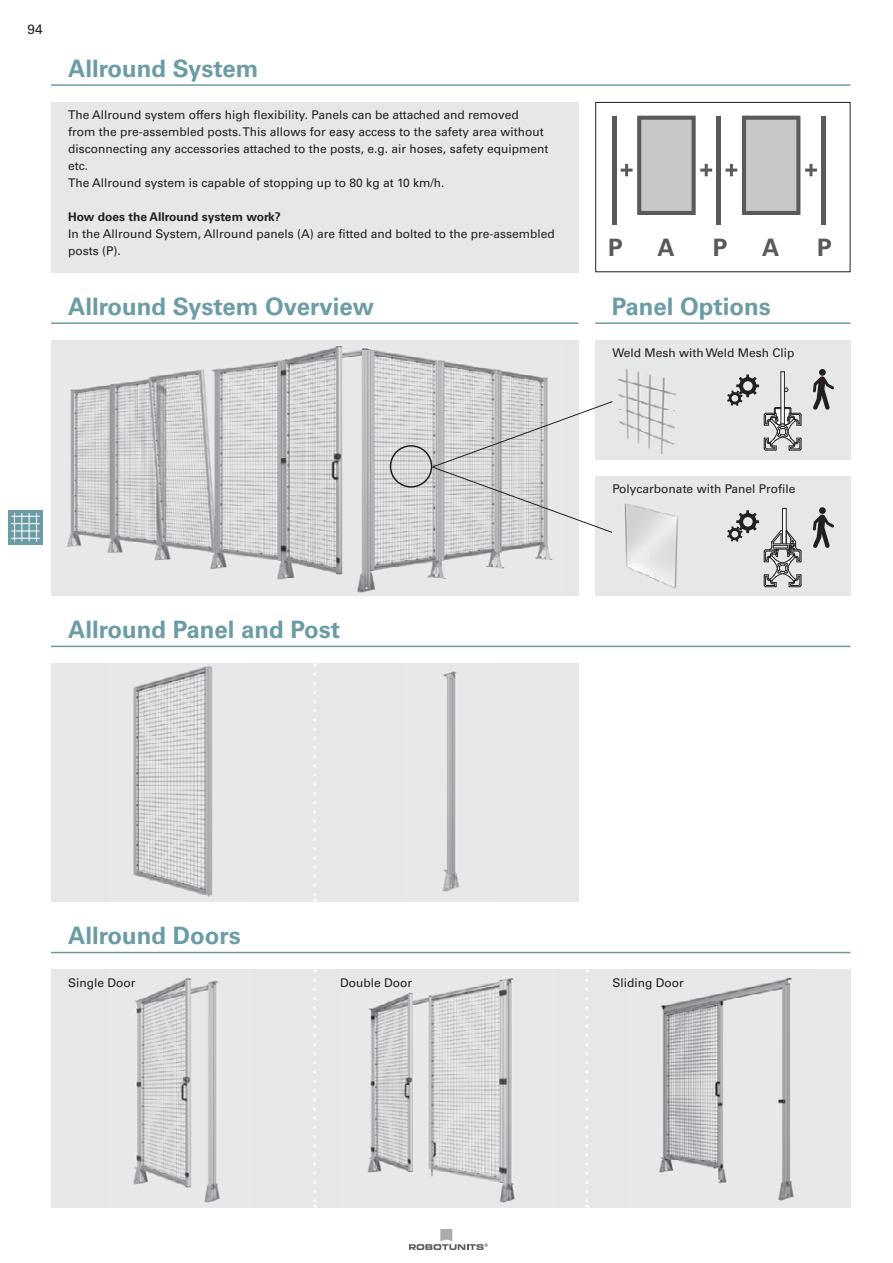
<style>
.page{position:relative;width:893px;height:1263px;background:#fff}
.page>*{position:absolute;margin:0;border:0;box-sizing:border-box;transform-origin:0 0}
.t1{font:700 24px "Univers LT Std";color:#6b9ca6}
.t2{font:700 24px "Univers LT Std";color:#5a5a5d}
.t3{font:13.5px "Univers LT Std";color:#231f20}
.t4{font:12px/17px "Univers LT Std";color:#231f20}
.t5{font:700 12px "Univers LT Std";color:#231f20}
</style>
<div class="page">
<svg style="left:409px;top:1229px;width:79px;height:21px"></svg>
<div style="left:595px;top:340px;width:255px;height:119px;background:#e6e7e9"></div>
<div style="left:595px;top:476px;width:255px;height:119px;background:#e6e7e9"></div>
<img style="left:618px;top:369px;width:59px;height:85px">
<img style="left:624px;top:503px;width:54px;height:85px">
<svg style="left:727px;top:371px;width:75px;height:80px"></svg>
<div style="left:819px;top:369px;width:7px;height:7px;background:#231f20;border-radius:50%"></div>
<svg style="left:813px;top:376px;width:22px;height:34px"></svg>
<svg style="left:727px;top:508px;width:75px;height:79px"></svg>
<div style="left:819px;top:507px;width:7px;height:7px;background:#231f20;border-radius:50%"></div>
<svg style="left:813px;top:515px;width:22px;height:33px"></svg>
<div style="left:51px;top:969px;width:799px;height:239px;background:#e6e7e9"></div>
<img style="left:133px;top:978px;width:87px;height:225px">
<div style="left:9px;top:510px;width:34px;height:34px;background:#6b9ca6"></div>
<svg style="left:11px;top:513px;width:29px;height:28px"></svg>
<div style="left:595px;top:102px;width:255px;height:170px;border:1px solid #231f20"></div>
<img style="left:51px;top:340px;width:513px;height:255px">
<div style="left:51px;top:102px;width:527px;height:170px;background:#e6e7e9"></div>
<div style="left:639px;top:118px;width:55px;height:95px;background:#c7c8ca"></div>
<div style="left:637px;top:116px;width:59px;height:99px;border:4px solid #5a5a5d"></div>
<hr style="left:612px;top:116px;width:4px;height:109px;background:#5a5a5d">
<svg style="left:621px;top:164px;width:11px;height:12px"></svg>
<hr style="left:717px;top:116px;width:4px;height:109px;background:#5a5a5d">
<svg style="left:725px;top:164px;width:12px;height:12px"></svg>
<svg style="left:700px;top:164px;width:12px;height:12px"></svg>
<div style="left:744px;top:118px;width:54px;height:95px;background:#c7c8ca"></div>
<div style="left:742px;top:116px;width:58px;height:99px;border:4px solid #5a5a5d"></div>
<div style="left:821px;top:116px;width:5px;height:109px;background:#5a5a5d"></div>
<svg style="left:805px;top:164px;width:12px;height:12px"></svg>
<img style="left:367px;top:978px;width:148px;height:225px">
<div style="left:51px;top:663px;width:527px;height:238px;background:#e6e7e9"></div>
<img style="left:133px;top:666px;width:80px;height:231px">
<img style="left:442px;top:671px;width:18px;height:221px">
<img style="left:659px;top:977px;width:135px;height:224px">
<div style="left:390px;top:445px;width:42px;height:43px;border:2px solid #231f20;border-radius:50%"></div>
<svg style="left:431px;top:401px;width:182px;height:132px"></svg>
<hr style="left:51px;top:84px;width:799px;height:2px;background:#6b9ca6">
<hr style="left:51px;top:646px;width:799px;height:1px;background:#6b9ca6">
<hr style="left:51px;top:952px;width:799px;height:1px;background:#6b9ca6">
<hr style="left:51px;top:322px;width:527px;height:2px;background:#6b9ca6">
<hr style="left:595px;top:322px;width:255px;height:2px;background:#6b9ca6">
<svg style="left:313px;top:980px;width:3px;height:228px"></svg>
<svg style="left:313px;top:674px;width:3px;height:227px"></svg>
<svg style="left:585px;top:980px;width:3px;height:228px"></svg>
<p class="t3" style="left:28px;top:21px;width:17px">94</p>
<h1 class="t1" style="left:68px;top:54px;width:192px">Allround System</h1>
<p class="t4" style="left:68px;top:106px;width:482px">The Allround system offers high flexibility. Panels can be attached and removed from the pre-assembled posts. This allows for easy access to the safety area without disconnecting any accessories attached to the posts, e.g. air hoses, safety equipment etc.<br>The Allround system is capable of stopping up to 80 kg at 10 km/h.</p>
<p class="t5" style="left:68px;top:210px;width:214px">How does the Allround system work?</p>
<p class="t4" style="left:68px;top:225px;width:488px">In the Allround System, Allround panels (A) are fitted and bolted to the pre-assembled posts (P).</p>
<h1 class="t1" style="left:68px;top:292px;width:308px">Allround System Overview</h1>
<h1 class="t1" style="left:68px;top:615px;width:274px">Allround Panel and Post</h1>
<h1 class="t2" style="left:657px;top:233px;width:19px">A</h1>
<h1 class="t2" style="left:762px;top:233px;width:19px">A</h1>
<h1 class="t2" style="left:608px;top:233px;width:16px">P</h1>
<h1 class="t2" style="left:713px;top:233px;width:16px">P</h1>
<h1 class="t2" style="left:817px;top:233px;width:16px">P</h1>
<h1 class="t1" style="left:612px;top:292px;width:161px">Panel Options</h1>
<p class="t4" style="left:612px;top:345px;width:184px">Weld Mesh with Weld Mesh Clip</p>
<p class="t4" style="left:612px;top:481px;width:185px">Polycarbonate with Panel Profile</p>
<h1 class="t1" style="left:68px;top:921px;width:174px">Allround Doors</h1>
<p class="t4" style="left:68px;top:974px;width:69px">Single Door</p>
<p class="t4" style="left:340px;top:974px;width:73px">Double Door</p>
<p class="t4" style="left:612px;top:974px;width:73px">Sliding Door</p>
</div>
